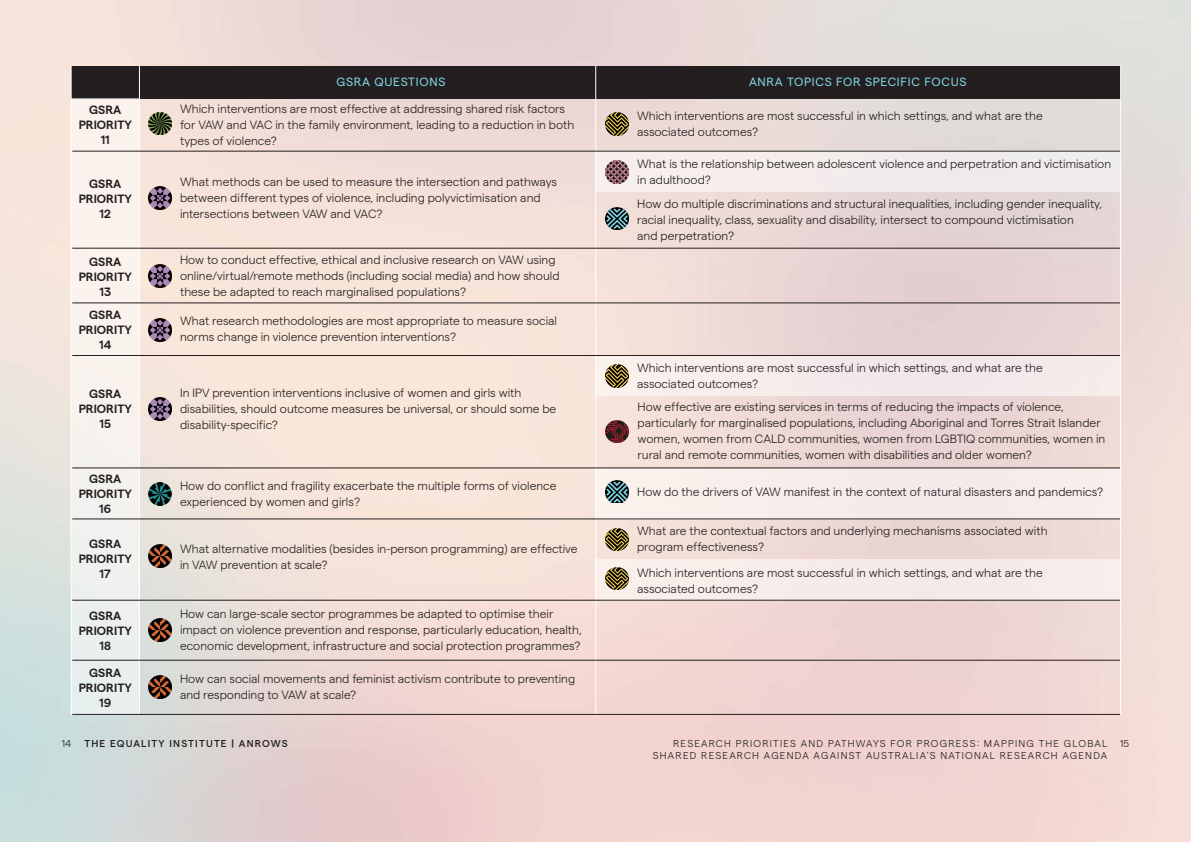
<style>
.page{position:relative;width:1191px;height:842px;background:#fff}
.page>*{position:absolute;margin:0;border:0;box-sizing:border-box;transform-origin:0 0}
.t1{font:300 12px/16px "Matter";color:#231f20}
.t2{font:600 12px/15px "Matter";color:#231f20;text-align:center}
.t3{font:12px "Matter";letter-spacing:.06em;color:#81d6e4}
.t4{font:300 10px "Matter";letter-spacing:.12em;color:#231f20}
.t5{font:500 10px "Matter";letter-spacing:.115em;color:#231f20}
</style>
<div class="page">
<img style="left:595px;top:0;width:596px;height:842px">
<svg style="left:0;top:0;width:595px;height:842px;background:#edddd6"></svg>
<div style="left:596px;top:355px;width:524px;height:41px;background:#f4eaea"></div>
<div style="left:595px;top:151px;width:525px;height:41px;background:#f3edeb"></div>
<div style="left:595px;top:559px;width:525px;height:41px;background:#f7ecea"></div>
<div style="left:595px;top:468px;width:525px;height:51px;background:#f7edeb"></div>
<div style="left:71px;top:66px;width:1049px;height:32px;background:#231f20"></div>
<div style="left:71px;top:98px;width:69px;height:617px;background:linear-gradient(to right,#f3f0ed,#f5f0ed)"></div>
<hr style="left:139px;top:65px;width:1px;height:649px;background:#fff">
<hr style="left:595px;top:66px;width:1px;height:649px;background:#fff">
<hr style="left:72px;top:714px;width:1048px;height:1px;background:#231f20">
<hr style="left:72px;top:151px;width:1048px;height:1px;background:#231f20">
<hr style="left:72px;top:248px;width:1048px;height:1px;background:#231f20">
<hr style="left:72px;top:303px;width:1048px;height:1px;background:#231f20">
<hr style="left:72px;top:355px;width:1048px;height:1px;background:#231f20">
<hr style="left:72px;top:468px;width:1048px;height:1px;background:#231f20">
<hr style="left:72px;top:519px;width:1048px;height:1px;background:#231f20">
<hr style="left:72px;top:600px;width:1048px;height:1px;background:#231f20">
<hr style="left:72px;top:660px;width:1048px;height:1px;background:#231f20">
<hr style="left:71px;top:66px;width:1px;height:649px;background:#fff">
<hr style="left:1120px;top:66px;width:1px;height:649px;background:#fff">
<img style="left:148px;top:483px;width:23px;height:22px">
<img style="left:148px;top:544px;width:23px;height:23px">
<img style="left:148px;top:619px;width:23px;height:22px">
<img style="left:148px;top:675px;width:23px;height:23px">
<img style="left:148px;top:398px;width:23px;height:22px">
<img style="left:148px;top:318px;width:23px;height:23px">
<img style="left:148px;top:264px;width:23px;height:23px">
<img style="left:148px;top:187px;width:23px;height:22px">
<img style="left:605px;top:161px;width:23px;height:22px">
<img style="left:606px;top:480px;width:22px;height:23px">
<img style="left:606px;top:528px;width:22px;height:23px">
<img style="left:606px;top:364px;width:22px;height:23px">
<img style="left:606px;top:420px;width:22px;height:23px">
<img style="left:606px;top:112px;width:22px;height:23px">
<img style="left:606px;top:567px;width:22px;height:23px">
<img style="left:606px;top:207px;width:22px;height:23px">
<img style="left:148px;top:112px;width:23px;height:23px">
<p class="t2" style="left:79px;top:101px;width:55px">GSRA<br>PRIORITY</p>
<p class="t2" style="left:101px;top:131px;width:11px">11</p>
<p class="t2" style="left:79px;top:175px;width:55px">GSRA<br>PRIORITY</p>
<p class="t2" style="left:100px;top:205px;width:13px">12</p>
<p class="t2" style="left:79px;top:253px;width:55px">GSRA<br>PRIORITY</p>
<p class="t2" style="left:99px;top:283px;width:13px">13</p>
<p class="t2" style="left:79px;top:306px;width:55px">GSRA<br>PRIORITY</p>
<p class="t2" style="left:99px;top:336px;width:14px">14</p>
<p class="t2" style="left:79px;top:385px;width:55px">GSRA<br>PRIORITY</p>
<p class="t2" style="left:99px;top:415px;width:13px">15</p>
<p class="t2" style="left:79px;top:470px;width:55px">GSRA<br>PRIORITY</p>
<p class="t2" style="left:99px;top:500px;width:13px">16</p>
<p class="t2" style="left:79px;top:535px;width:55px">GSRA<br>PRIORITY</p>
<p class="t2" style="left:100px;top:565px;width:13px">17</p>
<p class="t2" style="left:79px;top:607px;width:55px">GSRA<br>PRIORITY</p>
<p class="t2" style="left:99px;top:637px;width:13px">18</p>
<p class="t2" style="left:79px;top:664px;width:55px">GSRA<br>PRIORITY</p>
<p class="t2" style="left:99px;top:694px;width:13px">19</p>
<p class="t3" style="left:336px;top:73px;width:110px">GSRA QUESTIONS</p>
<p class="t3" style="left:749px;top:73px;width:219px">ANRA TOPICS FOR SPECIFIC FOCUS</p>
<p class="t1" style="left:180px;top:100px;width:396px">Which interventions are most effective at addressing shared risk factors for VAW and VAC in the family environment, leading to a reduction in both types of violence?</p>
<p class="t1" style="left:180px;top:173px;width:378px">What methods can be used to measure the intersection and pathways between different types of violence, including polyvictimisation and intersections between VAW and VAC?</p>
<p class="t1" style="left:180px;top:251px;width:381px">How to conduct effective, ethical and inclusive research on VAW using online/virtual/remote methods (including social media) and how should these be adapted to reach marginalised populations?</p>
<p class="t1" style="left:180px;top:312px;width:378px">What research methodologies are most appropriate to measure social norms change in violence prevention interventions?</p>
<p class="t1" style="left:180px;top:384px;width:378px">In IPV prevention interventions inclusive of women and girls with disabilities, should outcome measures be universal, or should some be disability-specific?</p>
<p class="t1" style="left:180px;top:476px;width:378px">How do conflict and fragility exacerbate the multiple forms of violence experienced by women and girls?</p>
<p class="t1" style="left:180px;top:539px;width:399px">What alternative modalities (besides in-person programming) are effective in VAW prevention at scale?</p>
<p class="t1" style="left:180px;top:605px;width:403px">How can large-scale sector programmes be adapted to optimise their impact on violence prevention and response, particularly education, health, economic development, infrastructure and social protection programmes?</p>
<p class="t1" style="left:180px;top:670px;width:397px">How can social movements and feminist activism contribute to preventing and responding to VAW at scale?</p>
<p class="t1" style="left:637px;top:107px;width:407px">Which interventions are most successful in which settings, and what are the associated outcomes?</p>
<p class="t1" style="left:637px;top:155px;width:475px">What is the relationship between adolescent violence and perpetration and victimisation in adulthood?</p>
<p class="t1" style="left:637px;top:195px;width:466px">How do multiple discriminations and structural inequalities, including gender inequality, racial inequality, class, sexuality and disability, intersect to compound victimisation<br>and perpetration?</p>
<p class="t1" style="left:637px;top:359px;width:407px">Which interventions are most successful in which settings, and what are the associated outcomes?</p>
<p class="t1" style="left:637px;top:398px;width:469px">How effective are existing services in terms of reducing the impacts of violence, particularly for marginalised populations, including Aboriginal and Torres Strait Islander women, women from CALD communities, women from LGBTIQ communities, women in rural and remote communities, women with disabilities and older women?</p>
<p class="t1" style="left:637px;top:483px;width:467px">How do the drivers of VAW manifest in the context of natural disasters and pandemics?</p>
<p class="t1" style="left:637px;top:522px;width:412px">What are the contextual factors and underlying mechanisms associated with program effectiveness?</p>
<p class="t1" style="left:637px;top:564px;width:407px">Which interventions are most successful in which settings, and what are the associated outcomes?</p>
<p class="t4" style="left:62px;top:736px;width:11px">14</p>
<p class="t5" style="left:84px;top:736px;width:205px">THE EQUALITY INSTITUTE | ANROWS</p>
<p class="t4" style="left:673px;top:736px;width:436px">RESEARCH PRIORITIES AND PATHWAYS FOR PROGRESS: MAPPING THE GLOBAL</p>
<p class="t4" style="left:1120px;top:736px;width:10px">15</p>
<p class="t4" style="left:653px;top:748px;width:456px">SHARED RESEARCH AGENDA AGAINST AUSTRALIA’S NATIONAL RESEARCH AGENDA</p>
</div>
